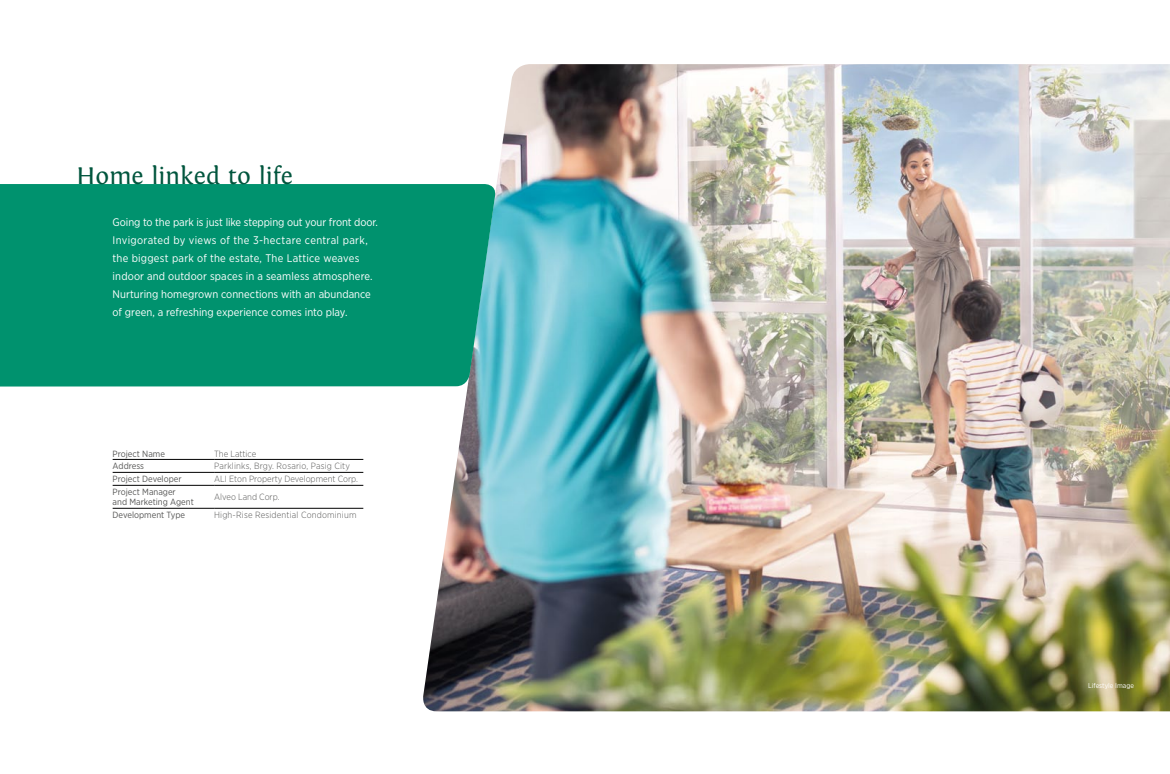
<style>
.page{position:relative;width:1170px;height:774px;background:#fff}
.page>*{position:absolute;margin:0;border:0;box-sizing:border-box;transform-origin:0 0}
.t1{font:25px "Fontin";color:#00553d}
.t2{font:11px/18px "Gotham Narrow";letter-spacing:.005em;color:#fff}
.t3{font:300 9px "Gotham Narrow";letter-spacing:.01em;color:#575756}
.t4{font:9px/10px "Gotham Narrow";color:#575756}
.t5{font:7px "Gotham Narrow";color:#fff}
</style>
<div class="page">
<img style="left:423px;top:64px;width:747px;height:647px">
<div style="left:0;top:184px;width:497px;height:203px;background:#00926e"></div>
<hr style="left:113px;top:459px;width:101px;height:1px;background:#000">
<hr style="left:214px;top:459px;width:149px;height:1px;background:#000">
<hr style="left:113px;top:472px;width:101px;height:1px;background:#000">
<hr style="left:214px;top:472px;width:149px;height:1px;background:#000">
<hr style="left:113px;top:485px;width:101px;height:1px;background:#000">
<hr style="left:214px;top:485px;width:149px;height:1px;background:#000">
<hr style="left:113px;top:508px;width:101px;height:1px;background:#000">
<hr style="left:214px;top:508px;width:149px;height:1px;background:#000">
<h1 class="t1" style="left:77px;top:162px;width:218px">Home linked to life</h1>
<p class="t2" style="left:113px;top:213px;width:267px">Going to the park is just like stepping out your front door.<br>Invigorated by views of the 3-hectare central park, the biggest park of the estate, The Lattice weaves indoor and outdoor spaces in a seamless atmosphere.<br>Nurturing homegrown connections with an abundance of green, a refreshing experience comes into play.</p>
<p class="t4" style="left:113px;top:448px;width:54px">Project Name</p>
<p class="t3" style="left:214px;top:448px;width:44px">The Lattice</p>
<p class="t4" style="left:113px;top:461px;width:33px">Address</p>
<p class="t3" style="left:214px;top:461px;width:137px">Parklinks, Brgy. Rosario, Pasig City</p>
<p class="t4" style="left:113px;top:474px;width:70px">Project Developer</p>
<p class="t3" style="left:214px;top:474px;width:145px">ALI Eton Property Development Corp.</p>
<p class="t4" style="left:113px;top:487px;width:83px">Project Manager<br>and Marketing Agent</p>
<p class="t3" style="left:214px;top:492px;width:67px">Alveo Land Corp.</p>
<p class="t4" style="left:113px;top:510px;width:74px">Development Type</p>
<p class="t3" style="left:214px;top:510px;width:144px">High-Rise Residential Condominium</p>
<p class="t5" style="left:1088px;top:681px;width:47px">Lifestyle Image</p>
</div>
